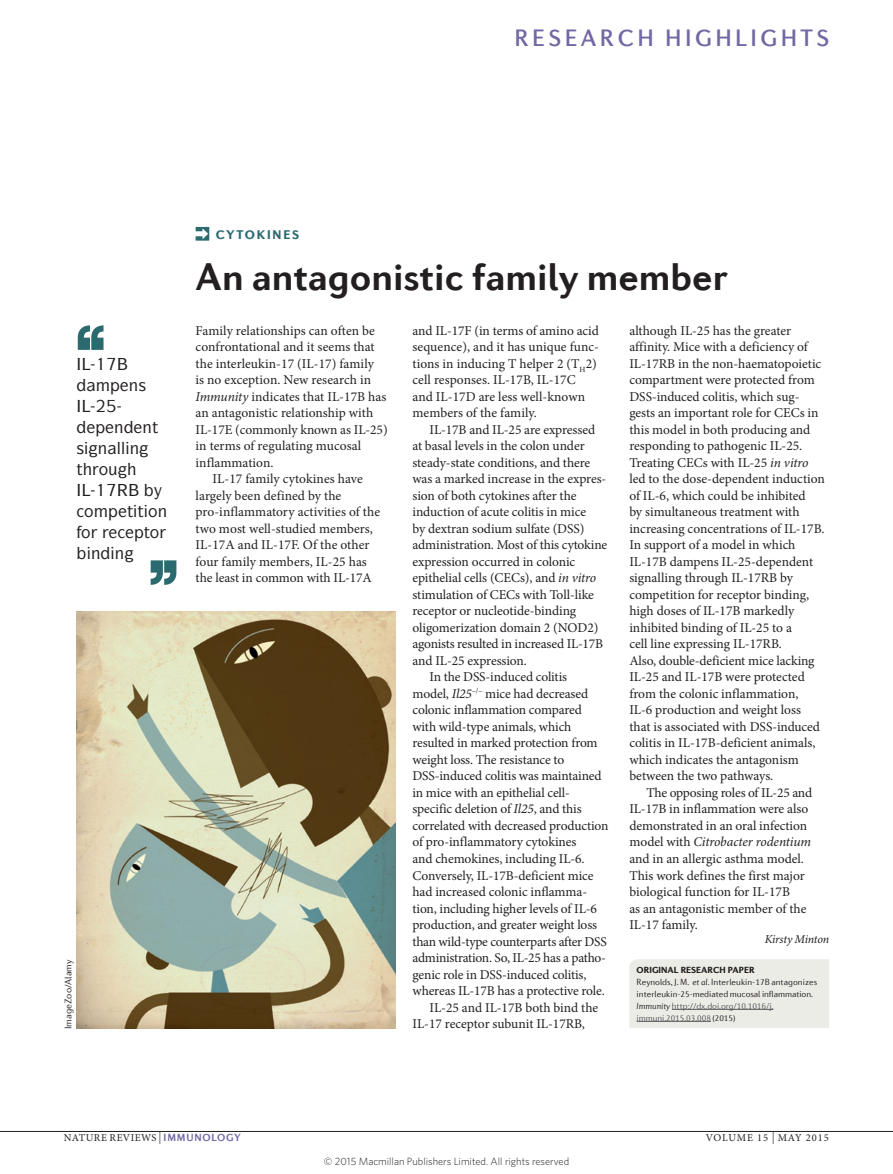
<style>
.page{position:relative;width:893px;height:1174px;background:#fff}
.page>*{position:absolute;margin:0;border:0;box-sizing:border-box;transform-origin:0 0}
.t1{font:700 39px "Diverda Sans Com";color:#231f20}
.t2{font:500 24px "Diverda Sans Com";letter-spacing:.14em;color:#7367a4}
.pulloutquote{font:500 16.5px/21px "ITC Symbol Std";color:#231f20}
.bodyindent{font:13.5px/16.5px "Minion Pro";letter-spacing:-.005em;color:#231f20}
.bodyfirst{font:13.5px/16.5px "Minion Pro";color:#231f20}
.ministrap{font:900 12.75px "Diverda Sans Com";letter-spacing:.14em;color:#2b6a6f}
.author{font:italic 12px "Minion Pro";letter-spacing:-.015em;color:#231f20}
.t3{font:300 10.5px "Whitney";color:#231f20}
.t4{font:10.5px "Minion Pro";letter-spacing:.045em;color:#231f20}
.t5{font:10.5px "Minion Pro";letter-spacing:.085em;color:#231f20}
.creditstyle{font:9.75px "Diverda Sans Com Light 2";letter-spacing:-.005em;color:#231f20}
.webbody{font:300 9px/12px "Diverda Sans Com";letter-spacing:-.005em;color:#231f20}
.s1{font-style:italic}
.s2{font-weight:900}
.s3{font-family:"Diverda Sans Com Light Italic 2";font-weight:400}
.s4{font-family:"Diverda Sans Com Light 2";font-weight:400}
.s5{color:#57585a}
.s6{font-size:12px}
.s7{font-family:"Diverda Sans Com";font-weight:700;color:#7367a4}
</style>
<div class="page">
<svg style="left:78px;top:325px;width:26px;height:25px"></svg>
<img style="left:77px;top:611px;width:318px;height:417px">
<hr style="left:0;top:1131px;width:893px;height:1px;background:#231f20">
<svg style="left:196px;top:227px;width:13px;height:14px"></svg>
<div style="left:629px;top:959px;width:200px;height:69px;background:#ecece7"></div>
<hr style="left:672px;top:1009px;width:101px;height:1px;background:#57585a">
<hr style="left:637px;top:1021px;width:74px;height:1px;background:#57585a">
<svg style="left:150px;top:560px;width:26px;height:25px"></svg>
<h2 class="t2" style="left:514px;top:24px;width:316px">RESEARCH HIGHLIGHTS</h2>
<p class="pulloutquote" style="left:114px;top:416px;width:46px">■ ■▼</p>
<p class="pulloutquote" style="left:77px;top:437px;width:64px">▲ ■●●■</p>
<p class="pulloutquote" style="left:77px;top:458px;width:43px">▼ □◆</p>
<p class="pulloutquote" style="left:81px;top:500px;width:87px">□ ▼▼□■ □</p>
<p class="creditstyle" style="left:63px;top:1029px;width:71px;rotate:-90deg">ImageZoo/Alamy</p>
<p class="ministrap" style="left:216px;top:227px;width:85px">CYTOKINES</p>
<p class="t1" style="left:196px;top:253px;width:534px">An antagonistic family member</p>
<p class="bodyfirst" style="left:196px;top:322px;width:194px">Family relationships can often be confrontational and it seems that the interleukin-17 (IL-17) family<br>is no exception. New research in<br><span class="s1">Immunity</span> indicates that IL-17B has an antagonistic relationship with<br>IL-17E (commonly known as IL-25) in terms of regulating mucosal inflammation.</p>
<p class="bodyindent" style="left:196px;top:471px;width:186px;text-indent:17px">IL-17 family cytokines have largely been defined by the pro-inflammatory activities of the two most well-studied members,<br>IL-17A and IL-17F. Of the other four family members, IL-25 has the least in common with IL-17A</p>
<p class="bodyindent" style="left:412px;top:322px;width:188px">and IL-17F (in terms of amino acid sequence), and it has unique func&shy;tions in inducing T helper 2 (T<sub>H</sub>2) cell responses. IL-17B, IL-17C and IL-17D are less well-known members of the family.</p>
<p class="bodyindent" style="left:412px;top:421px;width:196px;text-indent:17px">IL-17B and IL-25 are expressed at basal levels in the colon under steady-state conditions, and there was a marked increase in the expres&shy;sion of both cytokines after the induction of acute colitis in mice<br>by dextran sodium sulfate (DSS) administration. Most of this cytokine expression occurred in colonic epithelial cells (CECs), and <span class="s1">in vitro </span>stimulation of CECs with Toll-like receptor or nucleotide-binding oligomerization domain 2 (NOD2) agonists resulted in increased IL-17B and IL-25 expression.</p>
<p class="bodyindent" style="left:412px;top:669px;width:198px;text-indent:17px">In the DSS-induced colitis<br>model, <span class="s1">Il25</span><sup>–/–</sup> mice had decreased colonic inflammation compared with wild-type animals, which resulted in marked protection from weight loss. The resistance to DSS-induced colitis was maintained in mice with an epithelial cell&shy;specific deletion of <span class="s1">Il25</span>, and this correlated with decreased production of pro-inflammatory cytokines<br>and chemokines, including IL-6.<br>Conversely, IL-17B-deficient mice had increased colonic inflamma&shy;tion, including higher levels of IL-6 production, and greater weight loss than wild-type counterparts after DSS administration. So, IL-25 has a patho&shy;genic role in DSS-induced colitis, whereas IL-17B has a protective role.</p>
<p class="bodyindent" style="left:412px;top:999px;width:187px;text-indent:17px">IL-25 and IL-17B both bind the<br>IL-17 receptor subunit IL-17RB,</p>
<p class="bodyindent" style="left:629px;top:322px;width:197px">although IL-25 has the greater affinity. Mice with a deficiency of IL-17RB in the non-haematopoietic compartment were protected from DSS-induced colitis, which sug&shy;gests an important role for CECs in this model in both producing and responding to pathogenic IL-25.<br>Treating CECs with IL-25 <span class="s1">in vitro </span>led to the dose-dependent induction of IL-6, which could be inhibited<br>by simultaneous treatment with increasing concentrations of IL-17B.<br>In support of a model in which IL-17B dampens IL-25-dependent signalling through IL-17RB by competition for receptor binding, high doses of IL-17B markedly inhibited binding of IL-25 to a<br>cell line expressing IL-17RB.<br>Also, double-deficient mice lacking IL-25 and IL-17B were protected from the colonic inflammation,<br>IL-6 production and weight loss that is associated with DSS-induced colitis in IL-17B-deficient animals, which indicates the antagonism between the two pathways.</p>
<p class="bodyindent" style="left:629px;top:784px;width:184px;text-indent:17px">The opposing roles of IL-25 and<br>IL-17B in inflammation were also demonstrated in an oral infection model with <span class="s1">Citrobacter rodentium </span>and in an allergic asthma model.<br>This work defines the first major biological function for IL-17B<br>as an antagonistic member of the<br>IL-17 family.</p>
<p class="author" style="left:765px;top:931px;width:66px">Kirsty Minton</p>
<p class="webbody" style="left:637px;top:963px;width:182px"><span class="s2">ORIGINAL RESEARCH PAPER<br></span>Reynolds, J. M. <span class="s3">et al.</span> <span class="s4">Interleukin-17B antagonizes </span>interleukin-25-mediated mucosal inflammation.<br><span class="s1">Immunity</span> <span class="s5">http://dx.doi.org/10.1016/j. immuni.2015.03.008</span> (2015)</p>
<p class="t4" style="left:64px;top:1130px;width:179px">NATURE REVIEWS <span class="s6">|</span> <span class="s7">IMMUNOLOGY</span></p>
<p class="t5" style="left:706px;top:1130px;width:125px">VOLUME 15 <span class="s6">|</span> MAY 2015</p>
<p class="t3" style="left:324px;top:1154px;width:247px">© 2015 Macmillan Publishers Limited. All rights reserved</p>
</div>
